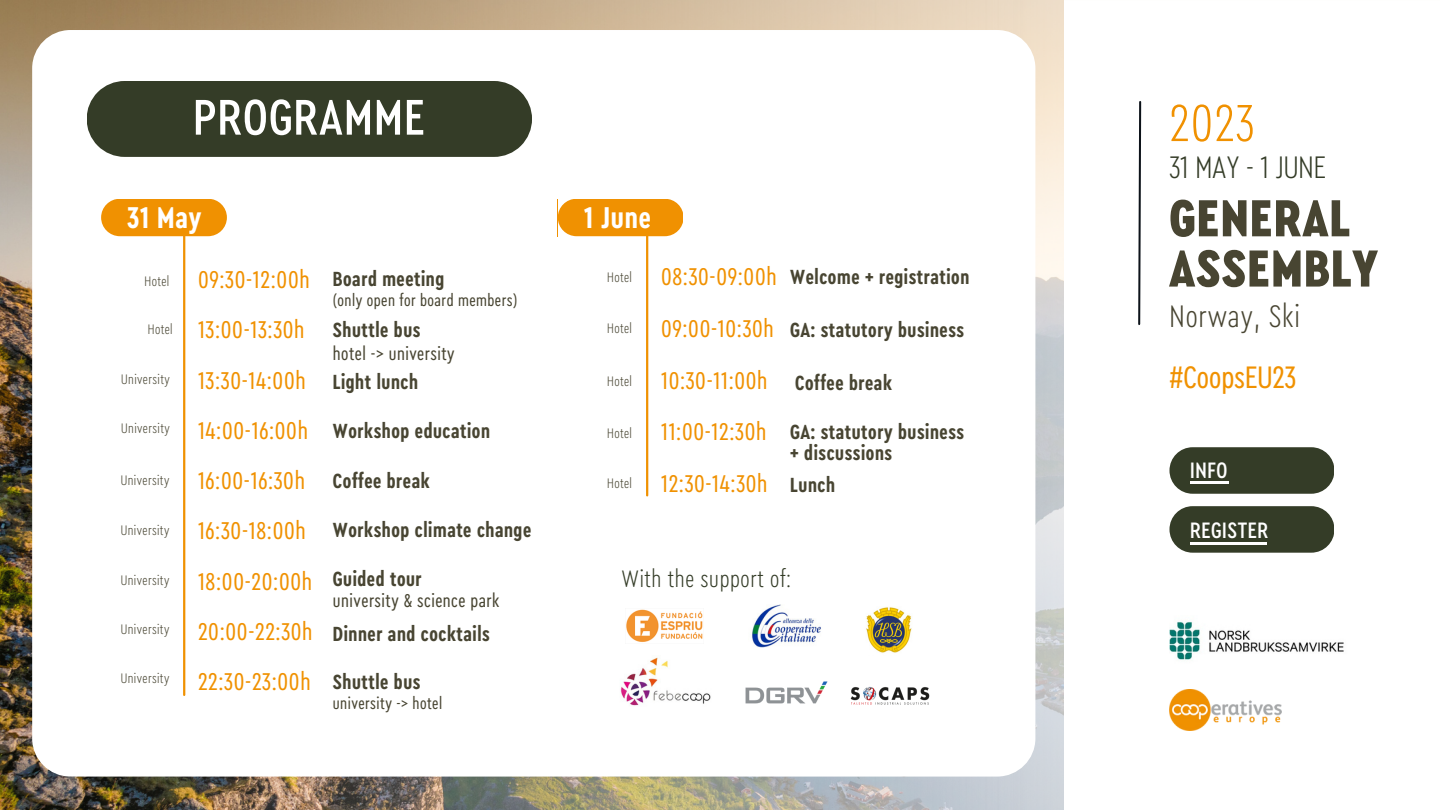
<style>
.page{position:relative;width:1440px;height:810px;background:#fff}
.page>*{position:absolute;margin:0;border:0;box-sizing:border-box;transform-origin:0 0}
.t1{font:900 54.7px/50.2px "Cera Condensed Pro";letter-spacing:.03em;color:#484532}
.t2{font:300 54.7px "Cera Condensed Pro";color:#f09101}
.t3{font:500 52.6px "Cera Condensed Pro";letter-spacing:.03em;color:#fff}
.t4{font:300 32.7px "Cera Condensed Pro";letter-spacing:.03em;color:#484532}
.t5{font:300 32.6px "Cera Condensed Pro";color:#343c27}
.t6{font:32.6px "Cera Condensed Pro";color:#f09101}
.t7{font:700 31.5px "Cera Condensed Pro";letter-spacing:.03em;color:#fff}
.t8{font:25.4px/50.2px "Cera Condensed Pro";letter-spacing:.03em;color:#f09101}
.t9{font:300 25px "Cera Condensed Pro";letter-spacing:.03em;color:#343c27}
.t10{font:500 23.4px "Cera Condensed Pro";letter-spacing:.03em;color:#fff}
.t11{font:700 21.4px/21.2px "Cera Condensed Pro";letter-spacing:.03em;color:#484532}
.t12{font:19.4px "Cera Condensed Pro";letter-spacing:.03em;color:#484532}
.t13{font:17.4px "Cera Condensed Pro";letter-spacing:.03em;color:#484532}
.t14{font:300 14.4px "Cera Condensed Pro";letter-spacing:.03em;color:#484532}
</style>
<div class="page">
<img style="left:0;top:0;width:1064px;height:810px">
<div style="left:32px;top:30px;width:1005px;height:746px;background:linear-gradient(to right,#fbfbfb,#fff)"></div>
<div style="left:43px;top:42px;width:979px;height:726px;background:#fff"></div>
<hr style="left:183px;top:233px;width:2px;height:462px;background:#f09101">
<hr style="left:646px;top:235px;width:2px;height:260px;background:#f09101">
<img style="left:1169px;top:690px;width:113px;height:41px">
<img style="left:1169px;top:621px;width:175px;height:39px">
<svg style="left:1138px;top:101px;width:3px;height:224px"></svg>
<img style="left:752px;top:605px;width:69px;height:42px">
<img style="left:620px;top:657px;width:91px;height:49px">
<img style="left:866px;top:607px;width:46px;height:46px">
<div style="left:87px;top:81px;width:444px;height:76px;background:#343c27"></div>
<div style="left:101px;top:199px;width:125px;height:37px;background:#f09101"></div>
<div style="left:558px;top:199px;width:125px;height:37px;background:#f09101"></div>
<div style="left:1169px;top:447px;width:165px;height:47px;background:#343c27;border-radius:23px"></div>
<div style="left:1169px;top:506px;width:165px;height:47px;background:#343c27;border-radius:23px"></div>
<img style="left:745px;top:681px;width:83px;height:23px">
<hr style="left:1190px;top:482px;width:38px;height:2px;background:#fff">
<img style="left:626px;top:609px;width:77px;height:33px">
<img style="left:850px;top:687px;width:80px;height:18px">
<hr style="left:1190px;top:542px;width:38px;height:2px;background:#fff">
<hr style="left:1228px;top:542px;width:38px;height:2px;background:#fff">
<h2 class="t3" style="left:193px;top:92px;width:233px">PROGRAMME</h2>
<h3 class="t7" style="left:127px;top:203px;width:76px">31 May</h3>
<h3 class="t7" style="left:584px;top:203px;width:68px">1 June</h3>
<p class="t11" style="left:333px;top:269px;width:113px">Board meeting</p>
<p class="t13" style="left:333px;top:292px;width:186px">(only open for board members)</p>
<p class="t11" style="left:333px;top:320px;width:89px">Shuttle bus</p>
<p class="t12" style="left:333px;top:344px;width:123px">hotel -&gt; university</p>
<p class="t11" style="left:333px;top:372px;width:87px">Light lunch</p>
<p class="t11" style="left:333px;top:421px;width:159px">Workshop education</p>
<p class="t11" style="left:333px;top:471px;width:98px">Coffee break</p>
<p class="t11" style="left:333px;top:520px;width:200px">Workshop climate change</p>
<p class="t11" style="left:333px;top:569px;width:90px">Guided tour</p>
<p class="t12" style="left:333px;top:592px;width:168px">university &amp; science park</p>
<p class="t11" style="left:333px;top:624px;width:158px">Dinner and cocktails</p>
<p class="t11" style="left:333px;top:672px;width:89px">Shuttle bus</p>
<p class="t13" style="left:333px;top:694px;width:111px">university -&gt; hotel</p>
<p class="t8" style="left:198px;top:255px;width:116px">09:30-12:00h<br>13:00-13:30h<br>13:30-14:00h<br>14:00-16:00h<br>16:00-16:30h<br>16:30-18:00h<br>18:00-20:00h<br>20:00-22:30h<br>22:30-23:00h</p>
<p class="t8" style="left:661px;top:251px;width:117px;line-height:51.8px">08:30-09:00h<br>09:00-10:30h<br>10:30-11:00h<br>11:00-12:30h<br>12:30-14:30h</p>
<p class="t11" style="left:790px;top:267px;width:181px">Welcome + registration</p>
<p class="t11" style="left:790px;top:319px;width:175px">GA: statutory business</p>
<p class="t11" style="left:795px;top:373px;width:98px">Coffee break</p>
<p class="t11" style="left:790px;top:422px;width:175px">GA: statutory business + discussions</p>
<p class="t11" style="left:790px;top:475px;width:46px">Lunch</p>
<p class="t14" style="left:607px;top:270px;width:26px">Hotel</p>
<p class="t14" style="left:145px;top:274px;width:26px">Hotel</p>
<p class="t14" style="left:148px;top:323px;width:26px">Hotel</p>
<p class="t14" style="left:121px;top:372px;width:50px">University</p>
<p class="t14" style="left:121px;top:422px;width:50px">University</p>
<p class="t14" style="left:121px;top:473px;width:50px">University</p>
<p class="t14" style="left:121px;top:523px;width:50px">University</p>
<p class="t14" style="left:607px;top:322px;width:26px">Hotel</p>
<p class="t14" style="left:607px;top:374px;width:26px">Hotel</p>
<p class="t14" style="left:607px;top:426px;width:26px">Hotel</p>
<p class="t14" style="left:607px;top:477px;width:26px">Hotel</p>
<p class="t9" style="left:622px;top:567px;width:171px">With the support of:</p>
<p class="t14" style="left:121px;top:574px;width:50px">University</p>
<p class="t14" style="left:121px;top:622px;width:50px">University</p>
<p class="t14" style="left:121px;top:671px;width:50px">University</p>
<h1 class="t2" style="left:1169px;top:97px;width:86px">2023</h1>
<h3 class="t5" style="left:1169px;top:151px;width:158px">31 MAY - 1 JUNE</h3>
<h1 class="t1" style="left:1169px;top:194px;width:209px">GENERAL<br>ASSEMBLY</h1>
<h3 class="t4" style="left:1169px;top:301px;width:132px">Norway, Ski</h3>
<h3 class="t6" style="left:1169px;top:361px;width:128px">#CoopsEU23</h3>
<p class="t10" style="left:1190px;top:459px;width:39px">INFO</p>
<p class="t10" style="left:1190px;top:519px;width:80px">REGISTER</p>
</div>
